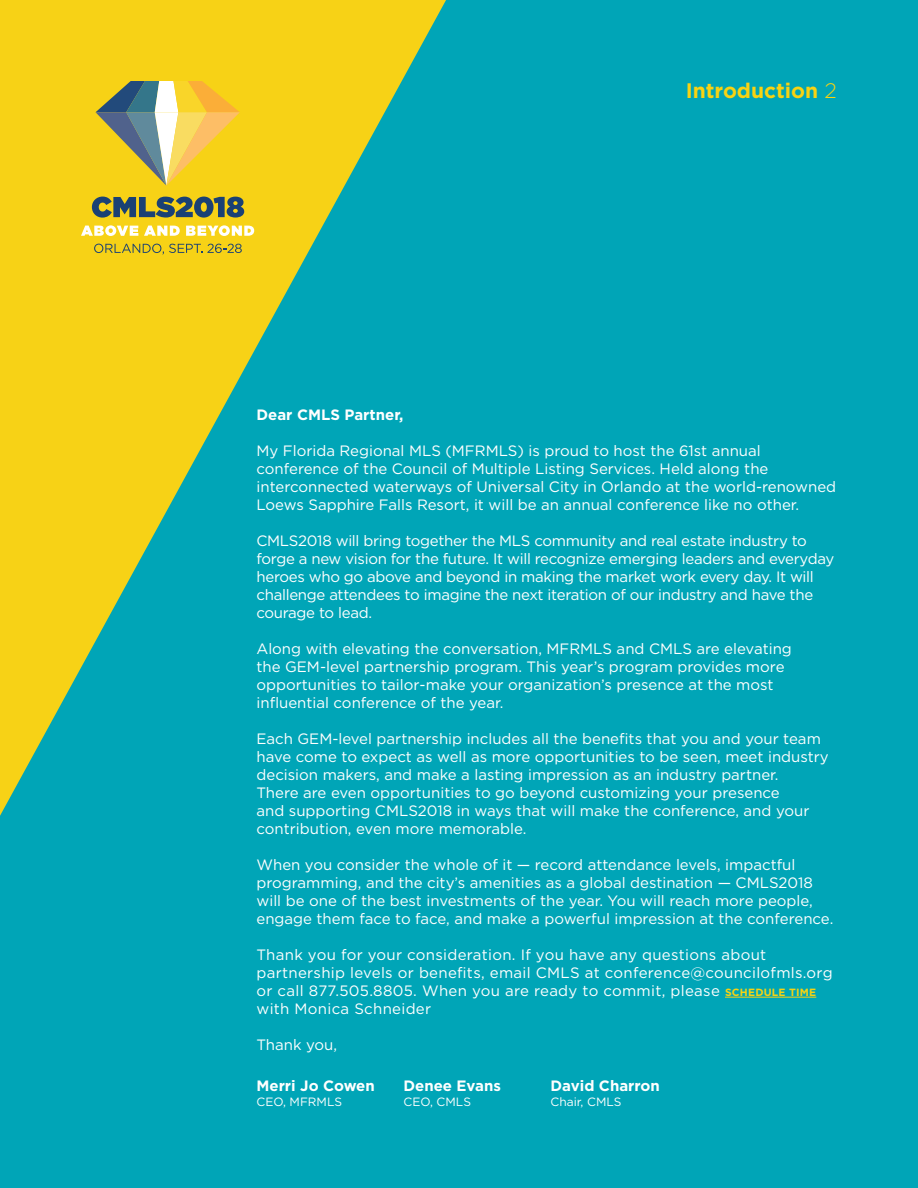
<style>
.page{position:relative;width:918px;height:1188px;background:#00a5b7}
.page>*{position:absolute;margin:0;border:0;box-sizing:border-box;transform-origin:0 0}
.t1{font:700 21px "Gotham HTF";color:#f8d312}
.t2{font:15px/18px "Gotham HTF";color:#fff}
.t3{font:15px/18px "Gotham HTF";letter-spacing:-.02em;color:#fff}
.t4{font:15px/18px "Gotham HTF";letter-spacing:.02em;color:#fff}
.t5{font:700 15px "Gotham HTF";color:#fff}
.t6{font:12px "Gotham HTF";color:#fff}
.s1{font-weight:300}
.s2{font-weight:700;font-size:10.5px;color:#f8d312}
</style>
<div class="page">
<svg style="left:0;top:0;width:446px;height:816px"></svg>
<hr style="left:725px;top:997px;width:91px;height:1px;background:#f8d312">
<svg style="left:92px;top:197px;width:152px;height:21px;background:#6a7551"></svg>
<svg style="left:81px;top:225px;width:57px;height:11px"></svg>
<svg style="left:144px;top:226px;width:36px;height:10px"></svg>
<svg style="left:186px;top:225px;width:68px;height:11px"></svg>
<svg style="left:94px;top:244px;width:148px;height:10px"></svg>
<svg style="left:96px;top:81px;width:144px;height:105px;background:#cfbc55"></svg>
<h1 class="t1" style="left:686px;top:79px;width:153px">Introduction <span class="s1">2</span></h1>
<p class="t5" style="left:256px;top:406px;width:149px">Dear CMLS Partner,</p>
<p class="t2" style="left:256px;top:441px;width:581px">My Florida Regional MLS (MFRMLS) is proud to host the 61st annual conference of the Council of Multiple Listing Services. Held along the interconnected waterways of Universal City in Orlando at the world-renowned Loews Sapphire Falls Resort, it will be an annual conference like no other.</p>
<p class="t3" style="left:256px;top:531px;width:579px">CMLS2018 will bring together the MLS community and real estate industry to forge a new vision for the future. It will recognize emerging leaders and everyday heroes who go above and beyond in making the market work every day. It will challenge attendees to imagine the next iteration of our industry and have the courage to lead.</p>
<p class="t2" style="left:256px;top:639px;width:537px">Along with elevating the conversation, MFRMLS and CMLS are elevating the GEM-level partnership program. This year’s program provides more opportunities to tailor-make your organization’s presence at the most influential conference of the year.</p>
<p class="t2" style="left:256px;top:729px;width:574px">Each GEM-level partnership includes all the benefits that you and your team have come to expect as well as more opportunities to be seen, meet industry decision makers, and make a lasting impression as an industry partner.<br>There are even opportunities to go beyond customizing your presence<br>and supporting CMLS2018 in ways that will make the conference, and your contribution, even more memorable.</p>
<p class="t2" style="left:256px;top:855px;width:578px">When you consider the whole of it — record attendance levels, impactful programming, and the city’s amenities as a global destination — CMLS2018 will be one of the best investments of the year. You will reach more people, engage them face to face, and make a powerful impression at the conference.</p>
<p class="t4" style="left:256px;top:945px;width:578px">Thank you for your consideration. If you have any questions about partnership levels or benefits, email CMLS at conference@councilofmls.org or call 877.505.8805. When you are ready to commit, please <span class="s2">SCHEDULE TIME </span>with Monica Schneider</p>
<p class="t2" style="left:256px;top:1035px;width:82px">Thank you,</p>
<p class="t5" style="left:256px;top:1077px;width:120px">Merri Jo Cowen</p>
<p class="t6" style="left:256px;top:1095px;width:87px">CEO, MFRMLS</p>
<p class="t5" style="left:550px;top:1077px;width:111px">David Charron</p>
<p class="t6" style="left:550px;top:1095px;width:73px">Chair, CMLS</p>
<p class="t5" style="left:404px;top:1077px;width:99px">Denee Evans</p>
<p class="t6" style="left:404px;top:1095px;width:69px">CEO, CMLS</p>
</div>
